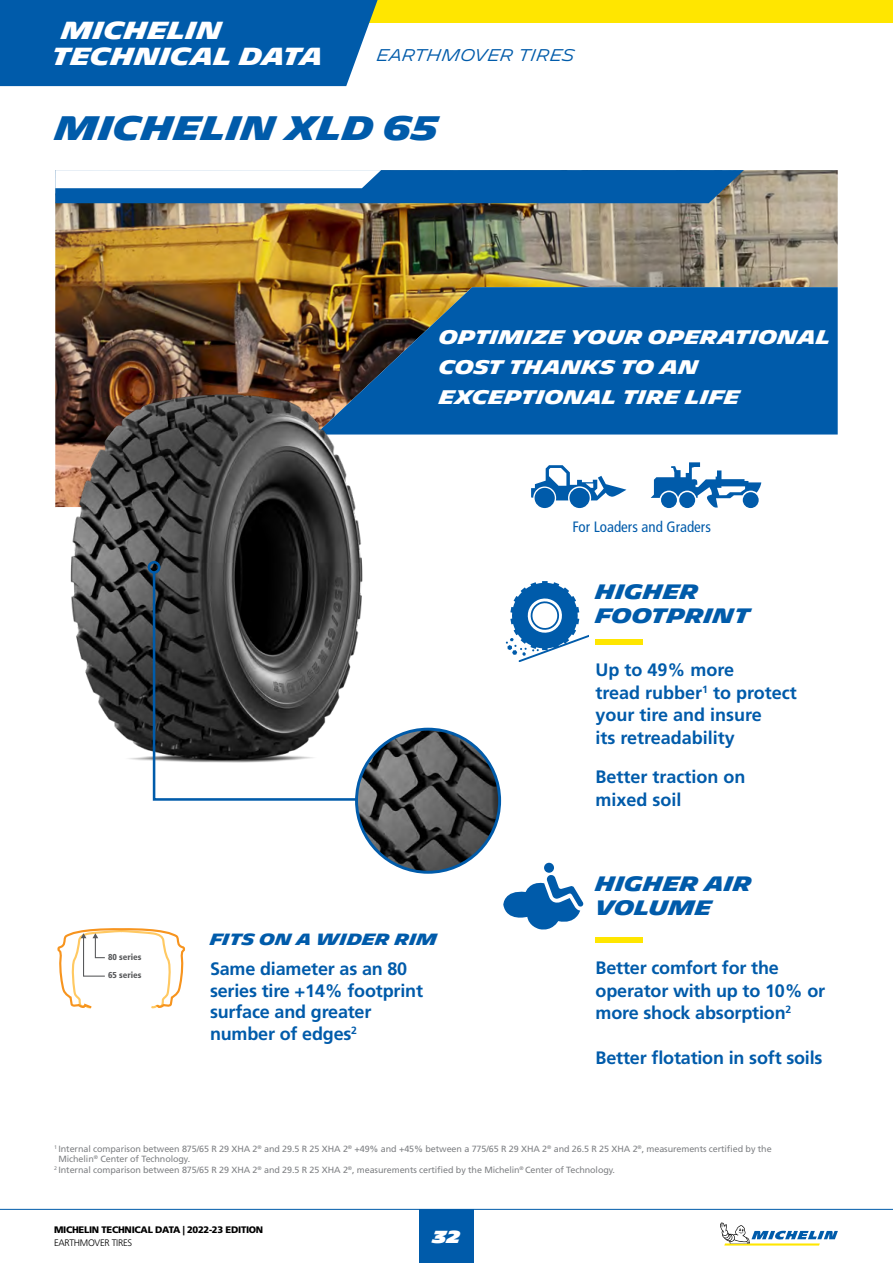
<style>
.page{position:relative;width:893px;height:1263px;background:#fff}
.page>*{position:absolute;margin:0;border:0;box-sizing:border-box;transform-origin:0 0}
.t1{font:700 33px "Michelin";color:#005baa}
.t2{font:700 24px/25.5px "Michelin";color:#fff}
.t3{font:700 20.25px/24.3px "Michelin";color:#005baa}
.t4{font:700 19.2px/30px "Michelin";color:#fff}
.t5{font:700 18px/22.5px "Frutiger LT Std";letter-spacing:-.01em;color:#005baa}
.t6{font:900 16.95px "Michelin";color:#fff}
.t7{font:300 16.5px "Michelin";color:#005baa}
.t8{font:700 15.75px "Michelin";color:#005baa}
.t9{font:condensed 15px "Frutiger LT Std";color:#005baa}
.t10{font:900 9.45px "Frutiger LT Std";letter-spacing:-.03em;color:#000}
.t11{font:300 9.45px "Frutiger LT Std";letter-spacing:-.03em;color:#000}
.t12{font:9px "Frutiger LT Std";letter-spacing:-.01em;color:#808285}
.t13{font:900 condensed 8.55px/18.5px "Frutiger LT Std";color:#58595b}
</style>
<div class="page">
<img style="left:55px;top:170px;width:783px;height:117px">
<svg style="left:55px;top:287px;width:783px;height:656px"></svg>
<svg style="left:315px;top:287px;width:523px;height:147px;background:#0f5997"></svg>
<svg style="left:55px;top:170px;width:689px;height:33px"></svg>
<img style="left:61px;top:371px;width:320px;height:412px">
<div style="left:596px;top:937px;width:47px;height:6px;background:#ffe600"></div>
<div style="left:596px;top:639px;width:47px;height:6px;background:#ffe600"></div>
<svg style="left:56px;top:927px;width:130px;height:82px"></svg>
<svg style="left:152px;top:570px;width:236px;height:232px"></svg>
<div style="left:148px;top:561px;width:12px;height:13px;border:3px solid #005baa;border-radius:50%"></div>
<img style="left:356px;top:729px;width:144px;height:143px;border-radius:72px">
<div style="left:355px;top:728px;width:146px;height:146px;border:3px solid #005baa;border-radius:50%"></div>
<svg style="left:651px;top:462px;width:110px;height:46px"></svg>
<div style="left:535px;top:488px;width:20px;height:20px;background:#005baa;border-radius:50%"></div>
<div style="left:569px;top:488px;width:21px;height:20px;background:#005baa;border-radius:50%"></div>
<svg style="left:531px;top:465px;width:95px;height:35px"></svg>
<div style="left:544px;top:863px;width:10px;height:10px;background:#005baa;border-radius:50%"></div>
<svg style="left:503px;top:874px;width:81px;height:57px"></svg>
<svg style="left:506px;top:581px;width:82px;height:81px"></svg>
<div style="left:419px;top:1209px;width:55px;height:54px;background:#005baa"></div>
<hr style="left:0;top:1209px;width:893px;height:1px;background:#005baa">
<svg style="left:720px;top:1222px;width:118px;height:23px"></svg>
<div style="left:0;top:0;width:893px;height:23px;background:#ffe600"></div>
<div style="left:0;top:0;width:378px;height:86px;background:#005baa"></div>
<h2 class="t2" style="left:52px;top:18px;width:272px;text-indent:9px">MICHELIN<br>TECHNICAL DATA</h2>
<h3 class="t7" style="left:377px;top:45px;width:199px">EARTHMOVER TIRES</h3>
<h1 class="t1" style="left:55px;top:109px;width:384px">MICHELIN XLD 65</h1>
<h3 class="t4" style="left:439px;top:322px;width:393px">OPTIMIZE YOUR OPERATIONAL<br>COST THANKS TO AN<br>EXCEPTIONAL TIRE LIFE</h3>
<h3 class="t9" style="left:573px;top:518px;width:140px">For Loaders and Graders</h3>
<h3 class="t3" style="left:596px;top:580px;width:156px">HIGHER<br>FOOTPRINT</h3>
<h3 class="t5" style="left:596px;top:659px;width:203px">Up to 49% more<br>tread rubber<sup>1</sup> to protect your tire and insure<br>its retreadability</h3>
<h3 class="t5" style="left:596px;top:766px;width:152px">Better traction on mixed soil</h3>
<h3 class="t8" style="left:210px;top:930px;width:229px">FITS ON A WIDER RIM</h3>
<p class="t13" style="left:108px;top:947px;width:35px">80 series<br>65 series</p>
<h3 class="t5" style="left:210px;top:958px;width:215px;line-height:21.6px">Same diameter as an 80 series tire +14% footprint surface and greater number of edges<sup>2</sup></h3>
<h3 class="t3" style="left:596px;top:872px;width:158px">HIGHER AIR<br>VOLUME</h3>
<h3 class="t5" style="left:596px;top:957px;width:231px">Better comfort for the operator with up to 10% or more shock absorption<sup>2</sup></h3>
<h3 class="t5" style="left:596px;top:1047px;width:228px">Better flotation in soft soils</h3>
<p class="t12" style="left:54px;top:1143px;width:719px"><sup>1</sup> Internal comparison between 875/65 R 29 XHA 2<sup>®</sup> and 29.5 R 25 XHA 2<sup>®</sup> +49% and +45% between a 775/65 R 29 XHA 2<sup>®</sup> and 26.5 R 25 XHA 2<sup>®</sup>, measurements certified by the</p>
<p class="t12" style="left:58px;top:1154px;width:133px">Michelin<sup>®</sup> Center of Technology.</p>
<p class="t12" style="left:54px;top:1165px;width:563px"><sup>2</sup> Internal comparison between 875/65 R 29 XHA 2<sup>®</sup> and 29.5 R 25 XHA 2<sup>®</sup>, measurements certified by the Michelin<sup>®</sup> Center of Technology.</p>
<p class="t10" style="left:54px;top:1224px;width:211px">MICHELIN TECHNICAL DATA | 2022-23 EDITION</p>
<p class="t11" style="left:54px;top:1237px;width:80px">EARTHMOVER TIRES</p>
<h3 class="t6" style="left:433px;top:1226px;width:29px">32</h3>
</div>
